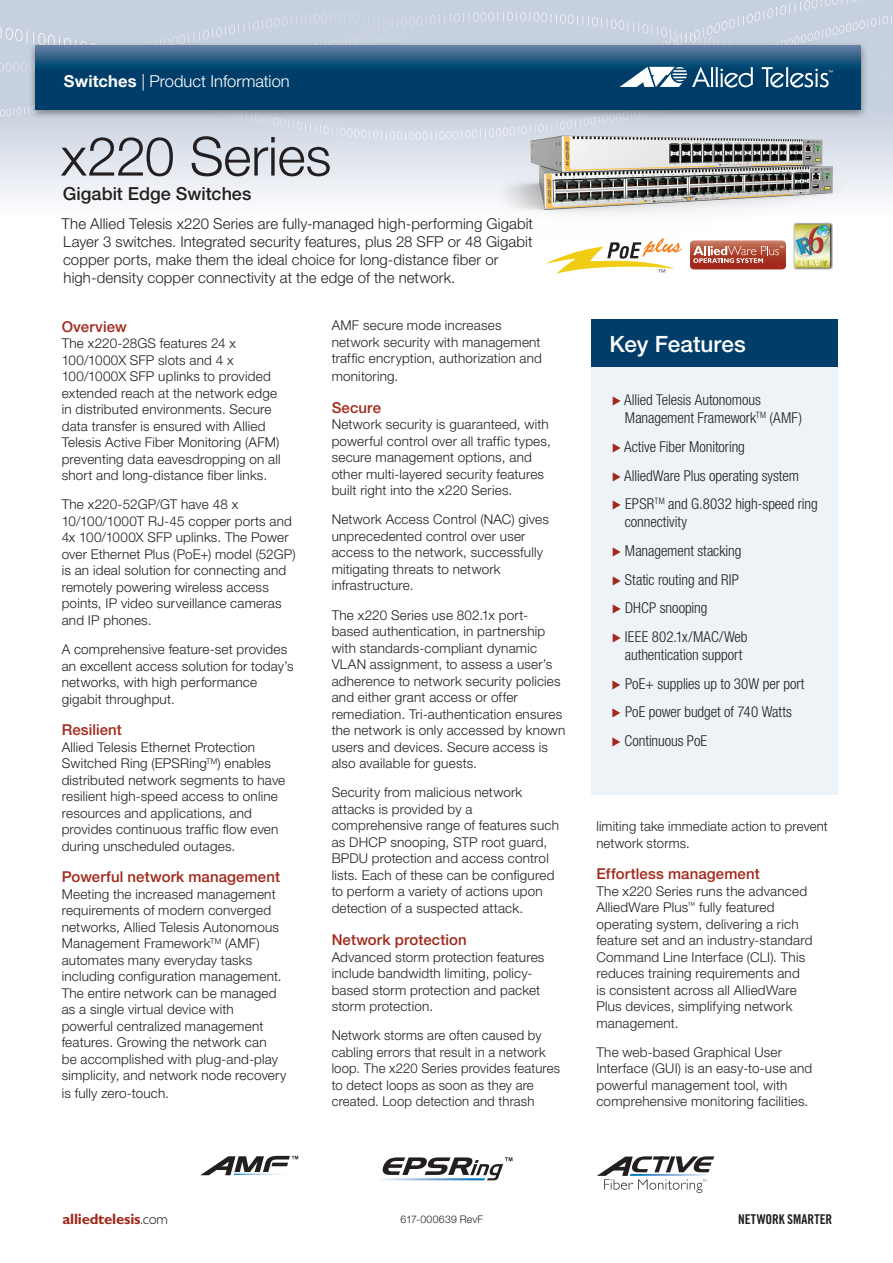
<style>
.page{position:relative;width:893px;height:1263px;background:#fff}
.page>*{position:absolute;margin:0;border:0;box-sizing:border-box;transform-origin:0 0}
.t1{font:300 54px "Helvetica Neue";letter-spacing:-.005em;color:#231f20}
.t2{font:500 22.5px "Helvetica Neue";color:#fff}
.t3{font:500 18px "Helvetica Neue";color:#231f20}
.t4{font:300 16.5px "Helvetica Neue";color:#fff}
.t5{font:300 condensed 15px/28.7px "Helvetica Neue";letter-spacing:-.005em;color:#231f20}
.t6{font:300 15px/18px "Helvetica Neue";letter-spacing:.005em;color:#231f20}
.t7{font:500 15px "Helvetica Neue";letter-spacing:.005em;color:#a1281b}
.t8{font:700 15px "Gill Sans Std";letter-spacing:-.015em;color:#a1281b}
.t9{font:300 13.5px/16.5px "Helvetica Neue";letter-spacing:.015em;color:#231f20}
.t10{font:13.5px "Trade Gothic Bold Cond Twenty";color:#231f20}
.t11{font:300 10.5px "Helvetica Neue";letter-spacing:.02em;color:#231f20}
.s1{font-weight:700}
.s2{font-family:"Allied Telesis";font-stretch:normal;color:#a1281b}
.s3{font-weight:300;color:#231f20}
</style>
<div class="page">
<div style="left:591px;top:330px;width:247px;height:465px;background:#edf3f6"></div>
<div style="left:591px;top:319px;width:247px;height:47px;background:#003e69"></div>
<svg style="left:690px;top:249px;width:96px;height:20px;background:#b75b4e"></svg>
<svg style="left:382px;top:1157px;width:130px;height:23px"></svg>
<svg style="left:201px;top:1156px;width:97px;height:19px"></svg>
<svg style="left:597px;top:1156px;width:117px;height:37px"></svg>
<svg style="left:546px;top:249px;width:136px;height:25px"></svg>
<div style="left:0;top:0;width:893px;height:218px;background:linear-gradient(to bottom,#bbc6d8,#f0f2f6)"></div>
<svg style="left:339px;top:35px;width:94px;height:5px"></svg>
<svg style="left:0;top:24px;width:97px;height:31px;background:#c9d2e0"></svg>
<svg style="left:282px;top:13px;width:126px;height:14px;background:#c9d1e0"></svg>
<svg style="left:869px;top:61px;width:24px;height:20px"></svg>
<svg style="left:454px;top:12px;width:93px;height:11px"></svg>
<svg style="left:812px;top:0;width:81px;height:31px;background:#c9d2e0"></svg>
<div style="left:28px;top:40px;width:840px;height:80px;background:#231f20;opacity:.5"></div>
<svg style="left:36px;top:45px;width:824px;height:65px;background:#22577f"></svg>
<svg style="left:762px;top:67px;width:71px;height:21px"></svg>
<svg style="left:183px;top:67px;width:570px;height:44px;background:#0f4971"></svg>
<img style="left:793px;top:249px;width:39px;height:21px">
<img style="left:490px;top:136px;width:355px;height:113px">
<p class="t4" style="left:64px;top:71px;width:227px"><span class="s1">Switches</span> | Product Information</p>
<h1 class="t1" style="left:61px;top:123px;width:272px">x220 Series</h1>
<h3 class="t3" style="left:63px;top:182px;width:190px">Gigabit Edge Switches</h3>
<p class="t6" style="left:62px;top:214px;width:473px">The Allied Telesis x220 Series are fully-managed high-performing Gigabit Layer 3 switches. Integrated security features, plus 28 SFP or 48 Gigabit copper ports, make them the ideal choice for long-distance fiber or high-density copper connectivity at the edge of the network.</p>
<p class="t7" style="left:62px;top:317px;width:67px">Overview</p>
<p class="t9" style="left:62px;top:335px;width:220px">The x220-28GS features 24 x 100/1000X SFP slots and 4 x 100/1000X SFP uplinks to provided extended reach at the network edge in distributed environments. Secure data transfer is ensured with Allied Telesis Active Fiber Monitoring (AFM) preventing data eavesdropping on all short and long-distance fiber links.</p>
<p class="t9" style="left:62px;top:496px;width:235px">The x220-52GP/GT have 48 x 10/100/1000T RJ-45 copper ports and 4x 100/1000X SFP uplinks. The Power over Ethernet Plus (PoE+) model (52GP) is an ideal solution for connecting and remotely powering wireless access points, IP video surveillance cameras and IP phones.</p>
<p class="t9" style="left:62px;top:641px;width:233px">A comprehensive feature-set provides an excellent access solution for today’s networks, with high performance gigabit throughput.</p>
<p class="t7" style="left:62px;top:721px;width:62px">Resilient</p>
<p class="t9" style="left:62px;top:738px;width:225px">Allied Telesis Ethernet Protection Switched Ring (EPSRing<sup>TM</sup>) enables distributed network segments to have resilient high-speed access to online resources and applications, and provides continuous traffic flow even during unscheduled outages.</p>
<p class="t7" style="left:62px;top:868px;width:220px">Powerful network management</p>
<p class="t9" style="left:62px;top:885px;width:226px">Meeting the increased management requirements of modern converged networks, Allied Telesis Autonomous Management Framework<sup>TM</sup> (AMF) automates many everyday tasks including configuration management.<br>The entire network can be managed as a single virtual device with powerful centralized management features. Growing the network can<br>be accomplished with plug-and-play simplicity, and network node recovery</p>
<p class="t9" style="left:62px;top:1085px;width:109px">is fully zero-touch.</p>
<p class="t9" style="left:332px;top:317px;width:212px">AMF secure mode increases network security with management traffic encryption, authorization and</p>
<p class="t9" style="left:332px;top:368px;width:68px">monitoring.</p>
<p class="t7" style="left:332px;top:398px;width:51px">Secure</p>
<p class="t9" style="left:332px;top:416px;width:221px">Network security is guaranteed, with powerful control over all traffic types, secure management options, and other multi-layered security features built right into the x220 Series.</p>
<p class="t9" style="left:332px;top:511px;width:219px">Network Access Control (NAC) gives unprecedented control over user access to the network, successfully mitigating threats to network infrastructure.</p>
<p class="t9" style="left:332px;top:606px;width:235px">The x220 Series use 802.1x port&shy;based authentication, in partnership with standards-compliant dynamic VLAN assignment, to assess a user’s adherence to network security policies and either grant access or offer remediation. Tri-authentication ensures the network is only accessed by known users and devices. Secure access is also available for guests.</p>
<p class="t9" style="left:332px;top:784px;width:229px">Security from malicious network attacks is provided by a comprehensive range of features such as DHCP snooping, STP root guard, BPDU protection and access control lists. Each of these can be configured to perform a variety of actions upon detection of a suspected attack.</p>
<p class="t7" style="left:332px;top:931px;width:137px">Network protection</p>
<p class="t9" style="left:332px;top:948px;width:214px">Advanced storm protection features include bandwidth limiting, policy&shy;based storm protection and packet storm protection.</p>
<p class="t9" style="left:332px;top:1027px;width:230px">Network storms are often caused by cabling errors that result in a network loop. The x220 Series provides features to detect loops as soon as they are created. Loop detection and thrash</p>
<h2 class="t2" style="left:609px;top:331px;width:138px">Key Features</h2>
<p class="t5" style="left:625px;top:391px;width:179px;line-height:18px;text-indent:-13px"><span class="s2">ۼ</span> Allied Telesis Autonomous<br>Management Framework<sup>TM</sup> (AMF)</p>
<p class="t5" style="left:612px;top:432px;width:207px"><span class="s2">ۼ</span> Active Fiber Monitoring<br><span class="s2">ۼ</span> AlliedWare Plus operating system<br><span class="s2">ۼ</span> EPSR<sup>TM</sup> and G.8032 high-speed ring</p>
<p class="t5" style="left:612px;top:507px;width:137px;text-indent:13px">connectivity<br><span class="s2">ۼ</span> Management stacking <span class="s2">ۼ</span> Static routing and RIP <span class="s2">ۼ</span> DHCP snooping<br><span class="s2">ۼ</span> IEEE 802.1x/MAC/Web</p>
<p class="t5" style="left:612px;top:640px;width:194px;text-indent:13px">authentication support<br><span class="s2">ۼ</span> PoE+ supplies up to 30W per port <span class="s2">ۼ</span> PoE power budget of 740 Watts <span class="s2">ۼ</span> Continuous PoE</p>
<p class="t9" style="left:596px;top:818px;width:233px">limiting take immediate action to prevent network storms.</p>
<p class="t7" style="left:596px;top:865px;width:165px">Effortless management</p>
<p class="t9" style="left:596px;top:882px;width:217px">The x220 Series runs the advanced<br>AlliedWare Plus<sup>™</sup> fully featured operating system, delivering a rich feature set and an industry-standard<br>Command Line Interface (CLI). This reduces training requirements and<br>is consistent across all AlliedWare<br>Plus devices, simplifying network management.</p>
<p class="t9" style="left:596px;top:1043px;width:217px">The web-based Graphical User Interface (GUI) is an easy-to-use and powerful management tool, with comprehensive monitoring facilities.</p>
<p class="t8" style="left:62px;top:1210px;width:107px">alliedtelesis<span class="s3">.com</span></p>
<p class="t10" style="left:738px;top:1210px;width:96px">NETWORK SMARTER</p>
<p class="t11" style="left:400px;top:1213px;width:84px">617-000639 RevF</p>
</div>
